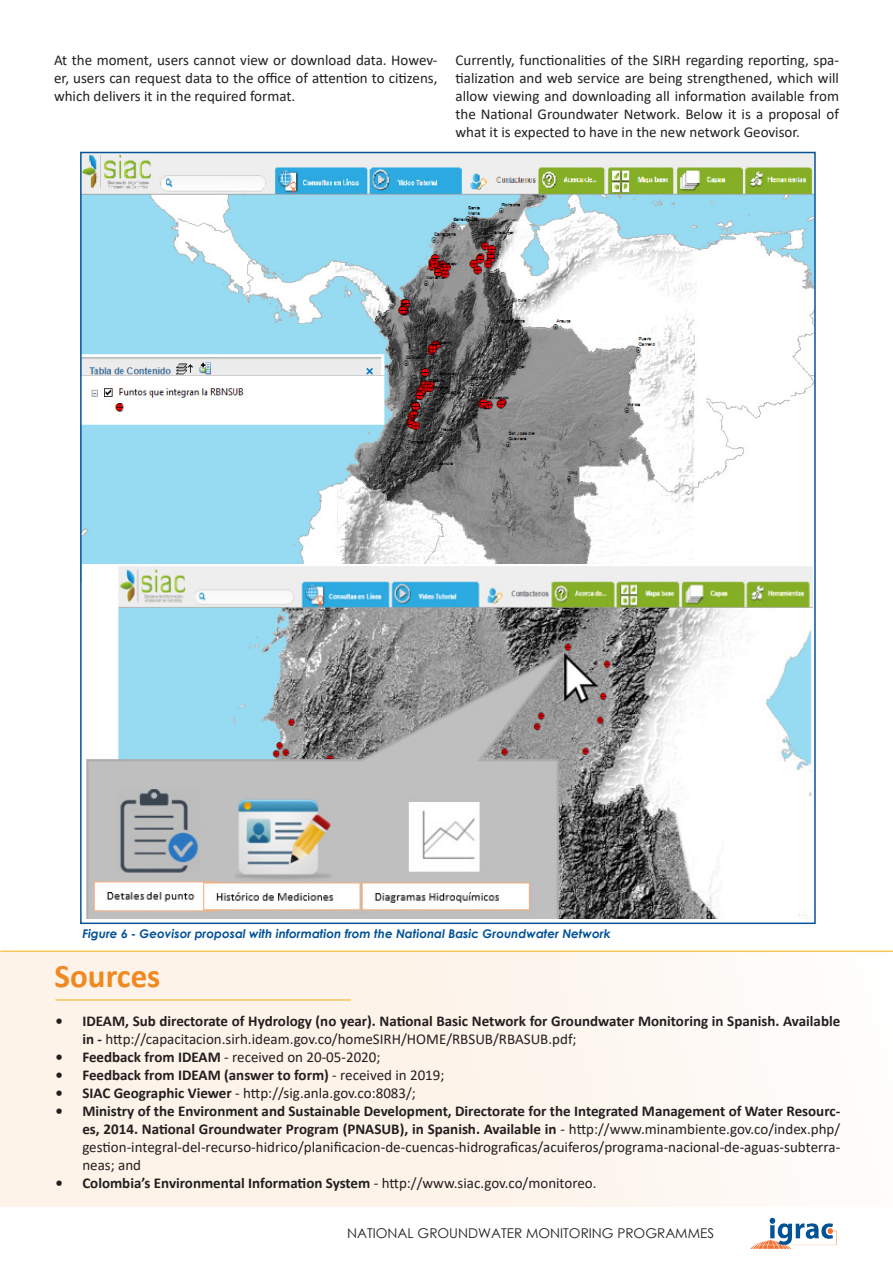
<style>
.page{position:relative;width:893px;height:1263px;background:#fff}
.page>*{position:absolute;margin:0;border:0;box-sizing:border-box;transform-origin:0 0}
.t1{font:700 33px "Calibri";color:#f08921}
.t2{font:15px/18px "Calibri";color:#231f20;text-align:justify}
.t3{font:700 15px/18px "Calibri";color:#231f20}
.t4{font:13.5px "Century Gothic";color:#231f20}
.t5{font:italic 700 12px "Century Gothic";color:#045297}
.s1{font-weight:400}
.s2{font-weight:700}
</style>
<div class="page">
<img style="left:750px;top:1217px;width:87px;height:32px">
<div style="left:0;top:951px;width:893px;height:256px;background:linear-gradient(to right,#fdf0e4,#fefbf8)"></div>
<hr style="left:55px;top:999px;width:296px;height:2px;background:#f7c55a">
<hr style="left:0;top:950px;width:893px;height:2px;background:#f7c55a">
<img style="left:83px;top:155px;width:730px;height:409px">
<img style="left:86px;top:564px;width:727px;height:354px">
<p class="t2" style="left:54px;top:51px;width:385px">At the moment, users cannot view or download data. Howev&shy;er, users can request data to the office of attention to citizens, which delivers it in the required format.</p>
<p class="t2" style="left:455px;top:51px;width:385px">Currently, functionalities of the SIRH regarding reporting, spa&shy;tialization and web service are being strengthened, which will allow viewing and downloading all information available from the National Groundwater Network. Below it is a proposal of what it is expected to have in the new network Geovisor.</p>
<p class="t5" style="left:82px;top:925px;width:530px">Figure 6 - Geovisor proposal with information from the National Basic Groundwater Network</p>
<p class="t1" style="left:55px;top:953px;width:107px">Sources</p>
<p class="t3" style="left:82px;top:1012px;width:759px;text-indent:-27px">• IDEAM, Sub directorate of Hydrology (no year). National Basic Network for Groundwater Monitoring in Spanish. Available in - <span class="s1">http://capacitacion.sirh.ideam.gov.co/homeSIRH/HOME/RBSUB/RBASUB.pdf;</span></p>
<p class="t2" style="left:55px;top:1048px;width:327px"><span class="s2">• Feedback from IDEAM</span> - received on 20-05-2020;</p>
<p class="t3" style="left:55px;top:1066px;width:391px">• Feedback from IDEAM (answer to form) <span class="s1">- received in 2019;</span></p>
<p class="t2" style="left:55px;top:1084px;width:362px"><span class="s2">• SIAC Geographic Viewer</span> - http://sig.anla.gov.co:8083/;</p>
<p class="t2" style="left:82px;top:1102px;width:759px;text-indent:-27px"><span class="s2">• Ministry of the Environment and Sustainable Development, Directorate for the Integrated Management of Water Resourc&shy;es, 2014. National Groundwater Program (PNASUB), in Spanish. Available in</span> - http://www.minambiente.gov.co/index.php/ gestion-integral-del-recurso-hidrico/planificacion-de-cuencas-hidrograficas/acuiferos/programa-nacional-de-aguas-subterra&shy;neas; and</p>
<p class="t3" style="left:55px;top:1174px;width:543px">• Colombia’s Environmental Information System <span class="s1">- http://www.siac.gov.co/monitoreo.</span></p>
<p class="t4" style="left:347px;top:1224px;width:368px">NATIONAL GROUNDWATER MONITORING PROGRAMMES</p>
</div>
